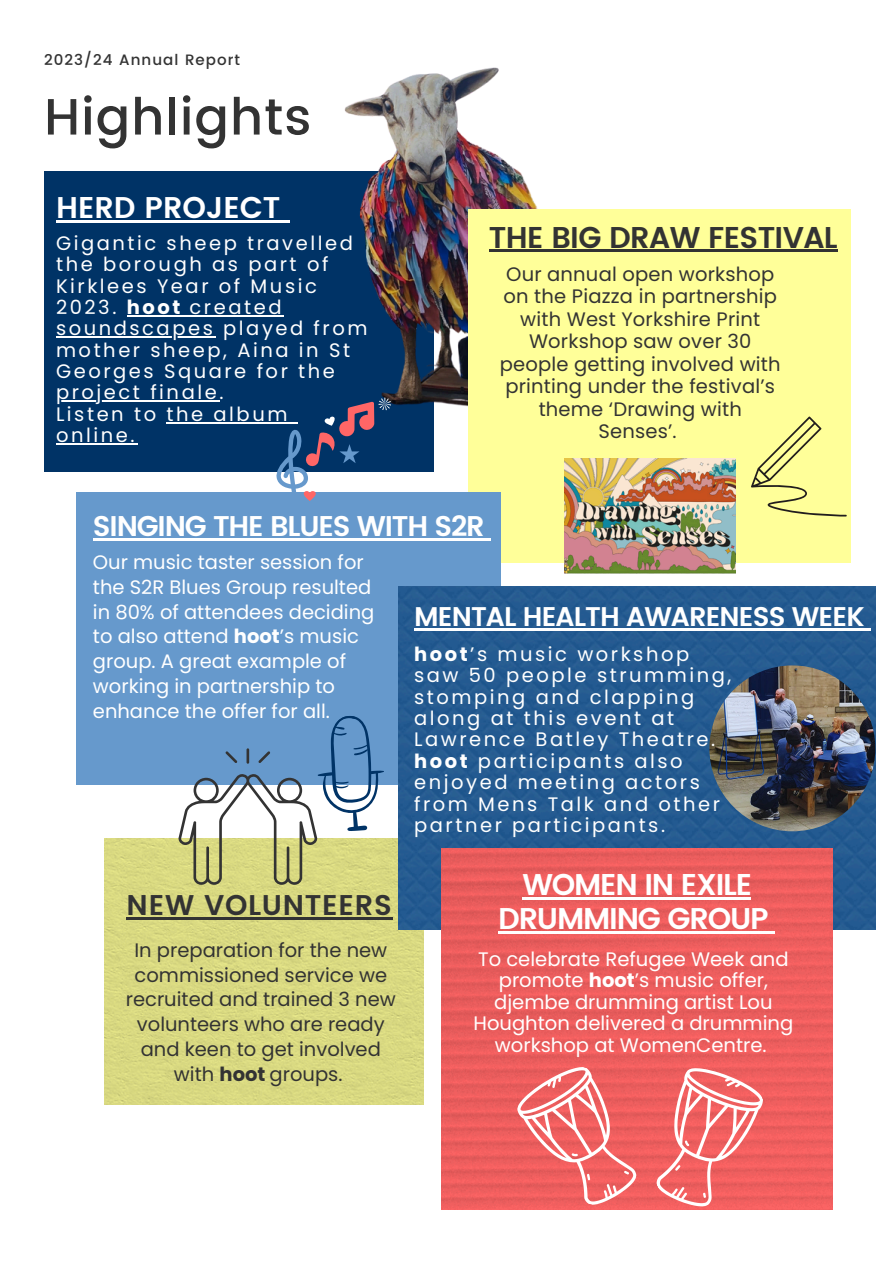
<style>
.page{position:relative;width:894px;height:1264px;background:#fff}
.page>*{position:absolute;margin:0;border:0;box-sizing:border-box;transform-origin:0 0}
.t1{font:500 51px "Poppins";letter-spacing:.02em;color:#333}
.t2{font:600 30px/33.8px "Poppins";letter-spacing:-.04em;color:#fff;text-align:center}
.t3{font:600 30px "Poppins";letter-spacing:-.02em;color:#333}
.t4{font:600 30px "Poppins";color:#fff}
.t5{font:600 28.5px "Poppins";letter-spacing:-.04em;color:#fff}
.t6{font:600 28.5px "Poppins";letter-spacing:.025em;color:#333}
.t7{font:600 27px "Poppins";letter-spacing:-.035em;color:#fff}
.t8{font:19.5px/21.3px "Poppins";letter-spacing:.13em;color:#fff}
.t9{font:19.5px/22.5px "Poppins";letter-spacing:.01em;color:#333;text-align:center}
.t10{font:19.5px/24.8px "Poppins";color:#fff;text-align:center}
.t11{font:500 15px "Poppins";letter-spacing:.07em;color:#333}
.s1{font-weight:700}
</style>
<div class="page">
<div style="left:44px;top:171px;width:389px;height:300px;background:#036"></div>
<img style="left:105px;top:838px;width:318px;height:266px">
<img style="left:344px;top:67px;width:194px;height:357px">
<div style="left:467px;top:209px;width:383px;height:354px;background:#ff9"></div>
<img style="left:564px;top:459px;width:171px;height:114px">
<svg style="left:751px;top:416px;width:95px;height:100px"></svg>
<div style="left:77px;top:492px;width:423px;height:293px;background:#69c"></div>
<div style="left:398px;top:586px;width:476px;height:343px;background:#245a91"></div>
<img style="left:709px;top:665px;width:166px;height:166px;border-radius:50%">
<img style="left:442px;top:848px;width:390px;height:361px">
<svg style="left:178px;top:716px;width:206px;height:168px"></svg>
<svg style="left:498px;top:1046px;width:294px;height:164px;background:#f06f6f"></svg>
<hr style="left:127px;top:315px;width:62px;height:1px;background:#fff">
<hr style="left:189px;top:315px;width:95px;height:1px;background:#fff">
<hr style="left:56px;top:336px;width:159px;height:1px;background:#fff">
<hr style="left:56px;top:400px;width:163px;height:2px;background:#fff">
<hr style="left:166px;top:422px;width:124px;height:1px;background:#fff">
<svg style="left:276px;top:397px;width:114px;height:104px"></svg>
<hr style="left:56px;top:443px;width:81px;height:1px;background:#fff">
<hr style="left:93px;top:538px;width:390px;height:3px;background:#fff">
<svg style="left:483px;top:538px;width:8px;height:3px"></svg>
<hr style="left:56px;top:220px;width:224px;height:2px;background:#fff">
<svg style="left:280px;top:220px;width:9px;height:2px"></svg>
<hr style="left:488px;top:250px;width:348px;height:2px;background:#333">
<hr style="left:414px;top:628px;width:449px;height:2px;background:#fff">
<svg style="left:863px;top:628px;width:7px;height:2px"></svg>
<hr style="left:127px;top:916px;width:265px;height:3px;background:#333">
<hr style="left:522px;top:897px;width:228px;height:2px;background:#fff">
<hr style="left:498px;top:930px;width:269px;height:3px;background:#fff">
<svg style="left:767px;top:930px;width:7px;height:3px"></svg>
<h3 class="t11" style="left:44px;top:51px;width:197px">2023/24 Annual Report</h3>
<h4 class="t1" style="left:44px;top:87px;width:269px">Highlights</h4>
<p class="t4" style="left:56px;top:190px;width:226px">HERD PROJECT</p>
<p class="t8" style="left:56px;top:232px;width:298px">Gigantic sheep travelled the borough as part of<br>Kirklees Year of Music<br>2023. <span class="s1">hoot</span> created</p>
<h4 class="t8" style="left:56px;top:318px;width:313px">soundscapes played from mother sheep, Aina in St<br>Georges Square for the</h4>
<h2 class="t8" style="left:56px;top:382px;width:233px">project finale.<br>Listen to the album online.</h2>
<p class="t3" style="left:488px;top:219px;width:350px">THE BIG DRAW FESTIVAL</p>
<p class="t9" style="left:499px;top:262px;width:282px">Our annual open workshop on the Piazza in partnership with West Yorkshire Print<br>Workshop saw over 30 people getting involved with printing under the festival’s theme ‘Drawing with<br>Senses’.</p>
<p class="t5" style="left:93px;top:510px;width:393px">SINGING THE BLUES WITH S2R</p>
<h2 class="t10" style="left:93px;top:550px;width:283px;text-align:left">Our music taster session for the S2R Blues Group resulted in 80% of attendees deciding to also attend <span class="s1">hoot</span>’s music group. A great example of working in partnership to enhance the offer for all.</h2>
<h2 class="t6" style="left:127px;top:888px;width:267px">NEW VOLUNTEERS</h2>
<p class="t9" style="left:126px;top:937px;width:271px;line-height:24.8px">In preparation for the new commissioned service we recruited and trained 3 new volunteers who are ready and keen to get involved with <span class="s1">hoot</span> groups.</p>
<p class="t7" style="left:414px;top:601px;width:452px">MENTAL HEALTH AWARENESS WEEK</p>
<p class="t8" style="left:414px;top:643px;width:319px"><span class="s1">hoot</span>’s music workshop saw 50 people strumming, stomping and clapping along at this event at<br>Lawrence Batley Theatre. <span class="s1">hoot</span> participants also enjoyed meeting actors from Mens Talk and other partner participants.</p>
<h4 class="t2" style="left:498px;top:867px;width:272px">WOMEN IN EXILE<br>DRUMMING GROUP</h4>
<p class="t10" style="left:473px;top:948px;width:321px;line-height:21.3px">To celebrate Refugee Week and promote <span class="s1">hoot</span>’s music offer, djembe drumming artist Lou<br>Houghton delivered a drumming workshop at WomenCentre.</p>
</div>
